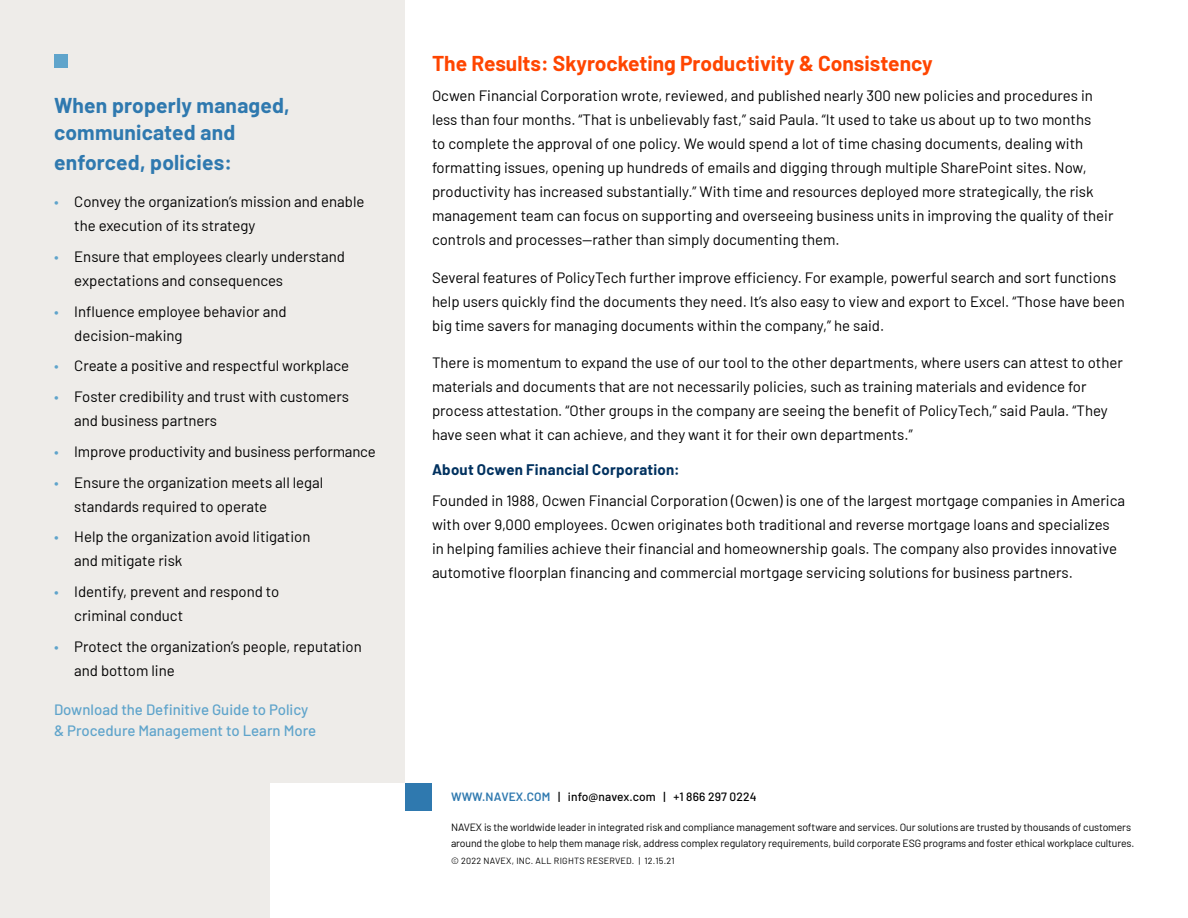
<style>
.page{position:relative;width:1188px;height:918px;background:#fff}
.page>*{position:absolute;margin:0;border:0;box-sizing:border-box;transform-origin:0 0}
.t1{font:700 21px/27px "Barlow";letter-spacing:.01em;color:#2f79af}
.t2{font:700 21px "Barlow";color:#ff4500}
.t3{font:15px/24px "Barlow";color:#000}
.t4{font:500 15px/21px "Barlow";color:#5fa4cb}
.t5{font:700 15px "Barlow";letter-spacing:.02em;color:#00315f}
.t6{font:500 12px "Barlow";letter-spacing:.01em;color:#000}
.t7{font:10.5px/16.5px "Barlow";letter-spacing:-.01em;color:#000}
.t8{font:9px "Barlow";letter-spacing:.025em;color:#000}
.s1{color:#5fa4cb}
.s2{font-weight:600;color:#2f79af}
</style>
<div class="page">
<div style="left:0;top:0;width:405px;height:918px;background:#eeece9"></div>
<div style="left:270px;top:783px;width:135px;height:135px;background:#fff"></div>
<div style="left:405px;top:783px;width:27px;height:27px;background:#2f79af"></div>
<div style="left:54px;top:54px;width:14px;height:14px;background:#5fa4cb"></div>
<h1 class="t1" style="left:54px;top:90px;width:237px">When properly managed, communicated and</h1>
<h1 class="t1" style="left:54px;top:147px;width:180px">enforced, policies:</h1>
<p class="t3" style="left:74px;top:189px;width:292px;text-indent:-20px"><span class="s1">•</span> Convey the organization’s mission and enable the execution of its strategy</p>
<p class="t3" style="left:74px;top:243px;width:272px;text-indent:-20px"><span class="s1">•</span> Ensure that employees clearly understand expectations and consequences</p>
<p class="t3" style="left:74px;top:298px;width:214px;text-indent:-20px"><span class="s1">•</span> Influence employee behavior and decision-making</p>
<p class="t3" style="left:54px;top:353px;width:297px"><span class="s1">•</span> Create a positive and respectful workplace</p>
<p class="t3" style="left:74px;top:384px;width:276px;text-indent:-20px"><span class="s1">•</span> Foster credibility and trust with customers and business partners</p>
<p class="t3" style="left:54px;top:438px;width:323px"><span class="s1">•</span> Improve productivity and business performance</p>
<p class="t3" style="left:74px;top:469px;width:251px;text-indent:-20px"><span class="s1">•</span> Ensure the organization meets all legal standards required to operate</p>
<p class="t3" style="left:74px;top:524px;width:238px;text-indent:-20px"><span class="s1">•</span> Help the organization avoid litigation and mitigate risk</p>
<p class="t3" style="left:74px;top:579px;width:207px;text-indent:-20px"><span class="s1">•</span> Identify, prevent and respond to criminal conduct</p>
<p class="t3" style="left:74px;top:633px;width:289px;text-indent:-20px"><span class="s1">•</span> Protect the organization’s people, reputation and bottom line</p>
<p class="t4" style="left:54px;top:698px;width:264px">Download the Definitive Guide to Policy &amp; Procedure Management to Learn More</p>
<h1 class="t2" style="left:432px;top:47px;width:502px">The Results: Skyrocketing Productivity &amp; Consistency</h1>
<p class="t3" style="left:432px;top:83px;width:683px">Ocwen Financial Corporation wrote, reviewed, and published nearly 300 new policies and procedures in less than four months. “That is unbelievably fast,” said Paula. “It used to take us about up to two months<br>to complete the approval of one policy. We would spend a lot of time chasing documents, dealing with formatting issues, opening up hundreds of emails and digging through multiple SharePoint sites. Now, productivity has increased substantially.” With time and resources deployed more strategically, the risk management team can focus on supporting and overseeing business units in improving the quality of their controls and processes—rather than simply documenting them.</p>
<p class="t3" style="left:432px;top:264px;width:695px">Several features of PolicyTech further improve efficiency. For example, powerful search and sort functions help users quickly find the documents they need. It’s also easy to view and export to Excel. “Those have been big time savers for managing documents within the company,” he said.</p>
<p class="t3" style="left:432px;top:350px;width:692px">There is momentum to expand the use of our tool to the other departments, where users can attest to other materials and documents that are not necessarily policies, such as training materials and evidence for process attestation. “Other groups in the company are seeing the benefit of PolicyTech,” said Paula. “They have seen what it can achieve, and they want it for their own departments.”</p>
<p class="t5" style="left:432px;top:458px;width:249px">About Ocwen Financial Corporation:</p>
<p class="t3" style="left:432px;top:487px;width:695px">Founded in 1988, Ocwen Financial Corporation (Ocwen) is one of the largest mortgage companies in America with over 9,000 employees. Ocwen originates both traditional and reverse mortgage loans and specializes in helping families achieve their financial and homeownership goals. The company also provides innovative automotive floorplan financing and commercial mortgage servicing solutions for business partners.</p>
<p class="t6" style="left:451px;top:788px;width:307px"><span class="s2">WWW.NAVEX.COM</span> | info@navex.com | +1 866 297 0224</p>
<p class="t7" style="left:451px;top:818px;width:685px">NAVEX is the worldwide leader in integrated risk and compliance management software and services. Our solutions are trusted by thousands of customers around the globe to help them manage risk, address complex regulatory requirements, build corporate ESG programs and foster ethical workplace cultures.</p>
<p class="t8" style="left:451px;top:854px;width:225px">© 2022 NAVEX, INC. ALL RIGHTS RESERVED. | 12.15.21</p>
</div>
